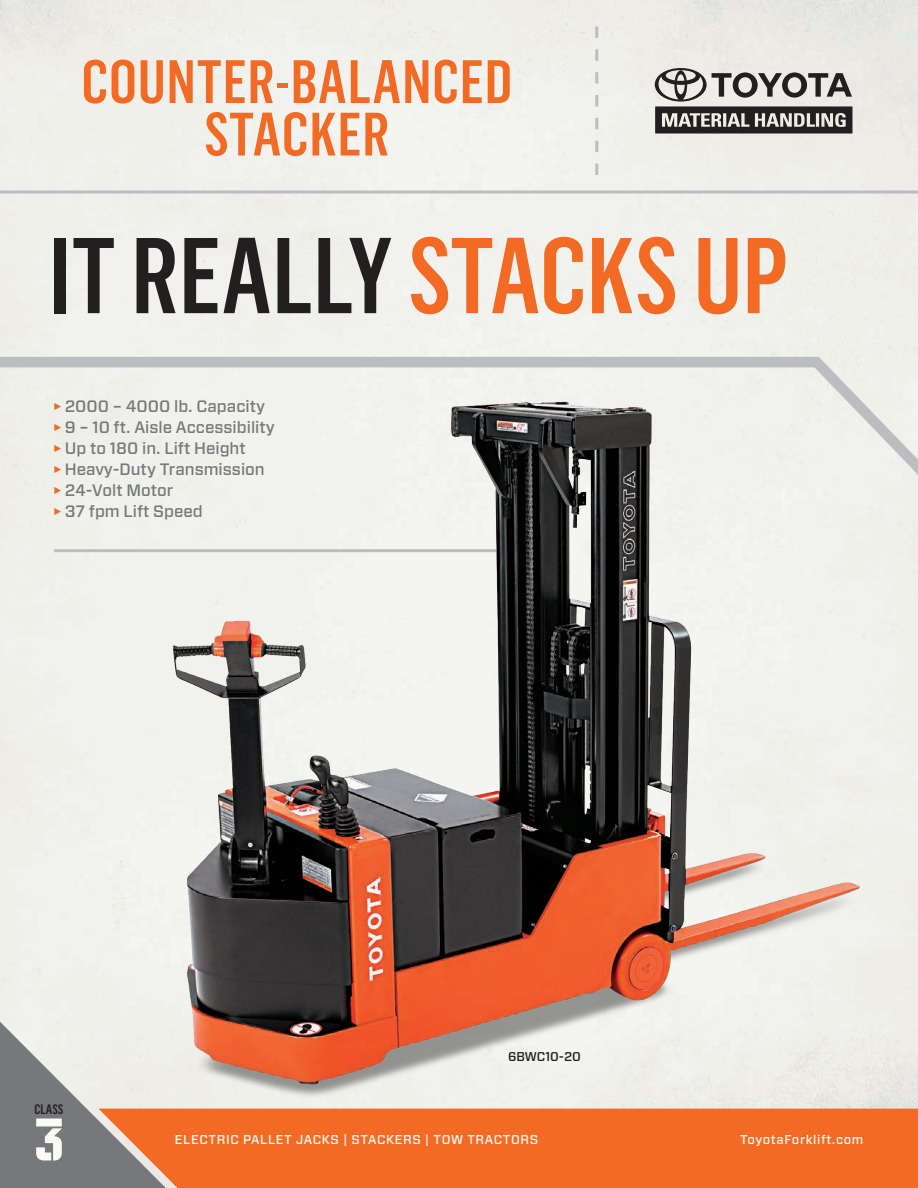
<style>
.page{position:relative;width:918px;height:1188px;background:#fff}
.page>*{position:absolute;margin:0;border:0;box-sizing:border-box;transform-origin:0 0}
.t1{font:500 105.45px "Flama Condensed";color:#231f20}
.t2{font:500 60px/52.5px "Flama Condensed";letter-spacing:.015em;color:#f36a24;text-align:center}
.t3{font:60px "Numbers Prospekt";color:#fbfaf5}
.t4{font:500 16.5px "Forza";color:#76787b}
.t5{font:500 13.5px "Flama Condensed";color:#231f20}
.body_copy{font:500 12.75px "Forza";letter-spacing:.05em;color:#fbfaf5}
.t6{font:500 12.75px "Forza";color:#231f20}
.s1{color:#f36a24}
.s2{font-family:"Flama Condensed";font-size:21px;color:#f36a24}
</style>
<div class="page">
<div style="left:166px;top:1109px;width:752px;height:79px;background:#f36a24"></div>
<svg style="left:0;top:1022px;width:166px;height:166px;background:#b0a59f"></svg>
<svg style="left:0;top:190px;width:918px;height:4px;background:#c8c9ca"></svg>
<svg style="left:595px;top:27px;width:3px;height:148px"></svg>
<svg style="left:0;top:352px;width:918px;height:156px;background:#e6e6e3"></svg>
<hr style="left:54px;top:549px;width:454px;height:3px;background:#bcbdc0">
<img style="left:155px;top:377px;width:725px;height:727px">
<svg style="left:655px;top:68px;width:197px;height:65px;background:#8d8b89"></svg>
<p class="t2" style="left:81px;top:54px;width:432px">COUNTER-BALANCED<br>STACKER</p>
<p class="t1" style="left:49px;top:209px;width:742px">IT REALLY <span class="s1">STACKS UP</span></p>
<p class="t4" style="left:53px;top:395px;width:213px"><span class="s2">►</span> 2000 – 4000 lb. Capacity</p>
<p class="t4" style="left:53px;top:416px;width:223px"><span class="s2">►</span> 9 – 10 ft. Aisle Accessibility</p>
<p class="t4" style="left:53px;top:437px;width:194px"><span class="s2">►</span> Up to 180 in. Lift Height</p>
<p class="t4" style="left:53px;top:458px;width:213px"><span class="s2">►</span> Heavy-Duty Transmission</p>
<p class="t4" style="left:53px;top:479px;width:122px"><span class="s2">►</span> 24-Volt Motor</p>
<p class="t4" style="left:53px;top:500px;width:151px"><span class="s2">►</span> 37 fpm Lift Speed</p>
<p class="t6" style="left:508px;top:1048px;width:74px">6BWC10-20</p>
<p class="t5" style="left:35px;top:1101px;width:30px">CLASS</p>
<p class="t3" style="left:34px;top:1110px;width:32px">3</p>
<p class="body_copy" style="left:175px;top:1131px;width:365px">ELECTRIC PALLET JACKS | STACKERS | TOW TRACTORS</p>
<p class="body_copy" style="left:740px;top:1131px;width:125px">ToyotaForklift.com</p>
</div>
